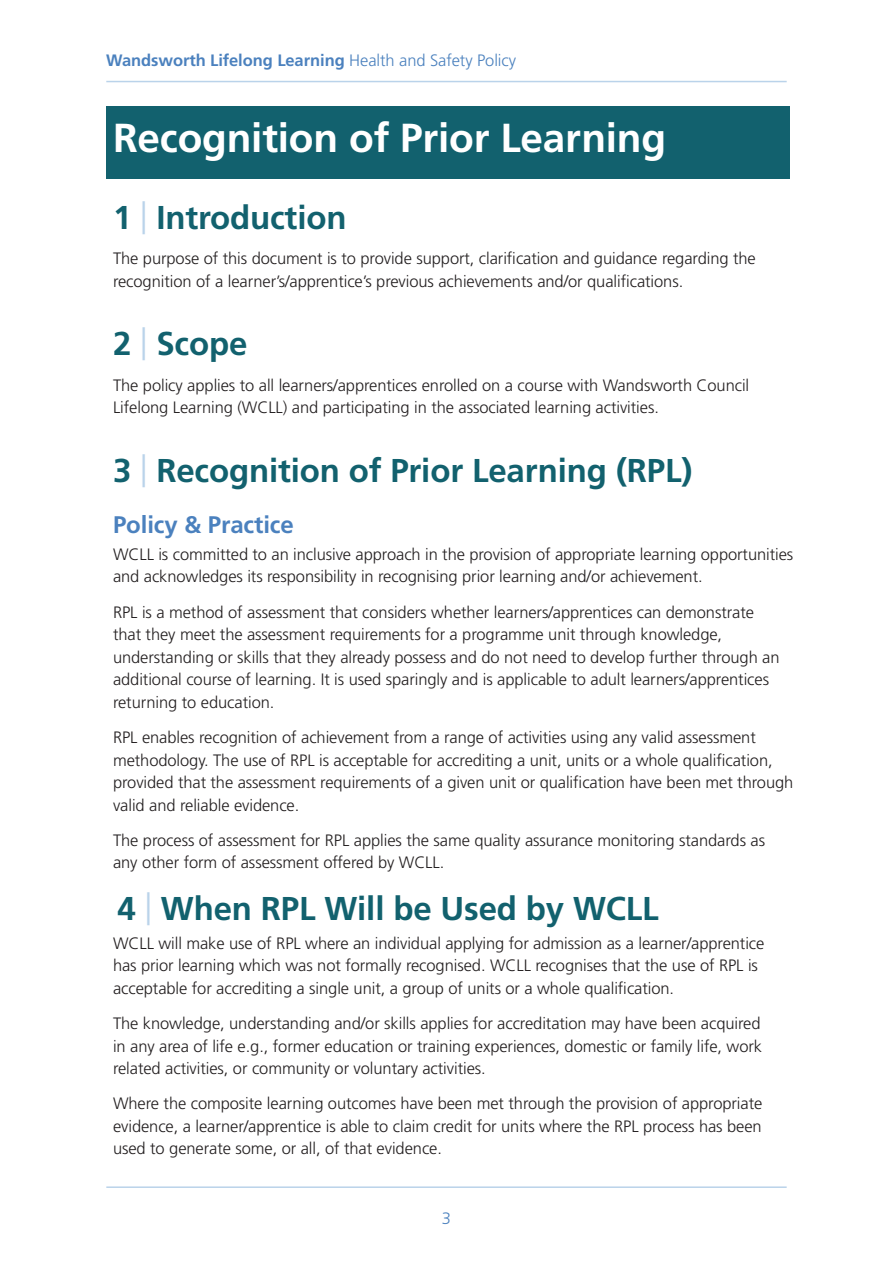
<style>
.page{position:relative;width:893px;height:1263px;background:#fff}
.page>*{position:absolute;margin:0;border:0;box-sizing:border-box;transform-origin:0 0}
.t1{font:700 40.5px "Frutiger LT";letter-spacing:-.005em;color:#fff}
.t2{font:700 33px "Frutiger LT";letter-spacing:-.005em;color:#12616e}
.t3{font:700 24px "Frutiger LT";letter-spacing:-.005em;color:#4b81be}
.t4{font:300 16.5px/22.5px "Frutiger LT";letter-spacing:-.005em;color:#231f20}
.t5{font:700 16.5px "Frutiger LT";letter-spacing:-.005em;color:#4b81be}
.t6{font:300 16.5px "Frutiger LT";color:#4b81be}
.s1{font-weight:300}
.s2{font-weight:300;color:#bad3ea}
</style>
<div class="page">
<hr style="left:106px;top:1186px;width:681px;height:2px;background:#bad3ea">
<hr style="left:106px;top:81px;width:681px;height:1px;background:#bad3ea">
<div style="left:106px;top:106px;width:683px;height:73px;background:#12616e"></div>
<p class="t5" style="left:106px;top:50px;width:411px">Wandsworth Lifelong Learning <span class="s1">Health and Safety Policy</span></p>
<h1 class="t1" style="left:113px;top:114px;width:555px">Recognition of Prior Learning</h1>
<h2 class="t2" style="left:113px;top:198px;width:235px">1 <span class="s2">|</span> Introduction</h2>
<p class="t4" style="left:113px;top:247px;width:644px">The purpose of this document is to provide support, clarification and guidance regarding the recognition of a learner’s/apprentice’s previous achievements and/or qualifications.</p>
<h2 class="t2" style="left:113px;top:324px;width:136px">2 <span class="s2">|</span> Scope</h2>
<p class="t4" style="left:113px;top:374px;width:638px">The policy applies to all learners/apprentices enrolled on a course with Wandsworth Council<br>Lifelong Learning (WCLL) and participating in the associated learning activities.</p>
<h2 class="t2" style="left:113px;top:451px;width:581px">3 <span class="s2">|</span> Recognition of Prior Learning (RPL)</h2>
<h3 class="t3" style="left:113px;top:511px;width:182px">Policy &amp; Practice</h3>
<p class="t4" style="left:113px;top:543px;width:682px">WCLL is committed to an inclusive approach in the provision of appropriate learning opportunities and acknowledges its responsibility in recognising prior learning and/or achievement.</p>
<p class="t4" style="left:113px;top:601px;width:668px">RPL is a method of assessment that considers whether learners/apprentices can demonstrate that they meet the assessment requirements for a programme unit through knowledge, understanding or skills that they already possess and do not need to develop further through an additional course of learning. It is used sparingly and is applicable to adult learners/apprentices returning to education.</p>
<p class="t4" style="left:113px;top:726px;width:682px">RPL enables recognition of achievement from a range of activities using any valid assessment methodology. The use of RPL is acceptable for accrediting a unit, units or a whole qualification, provided that the assessment requirements of a given unit or qualification have been met through valid and reliable evidence.</p>
<p class="t4" style="left:113px;top:829px;width:654px">The process of assessment for RPL applies the same quality assurance monitoring standards as any other form of assessment offered by WCLL.</p>
<h2 class="t2" style="left:118px;top:889px;width:543px">4 <span class="s2">|</span> When RPL Will be Used by WCLL</h2>
<p class="t4" style="left:113px;top:932px;width:653px">WCLL will make use of RPL where an individual applying for admission as a learner/apprentice has prior learning which was not formally recognised. WCLL recognises that the use of RPL is acceptable for accrediting a single unit, a group of units or a whole qualification.</p>
<p class="t4" style="left:113px;top:1012px;width:651px;text-align:justify">The knowledge, understanding and/or skills applies for accreditation may have been acquired in any area of life e.g., former education or training experiences, domestic or family life, work related activities, or community or voluntary activities.</p>
<p class="t4" style="left:113px;top:1093px;width:651px;text-align:justify">Where the composite learning outcomes have been met through the provision of appropriate evidence, a learner/apprentice is able to claim credit for units where the RPL process has been used to generate some, or all, of that evidence.</p>
<p class="t6" style="left:442px;top:1209px;width:11px">3</p>
</div>
